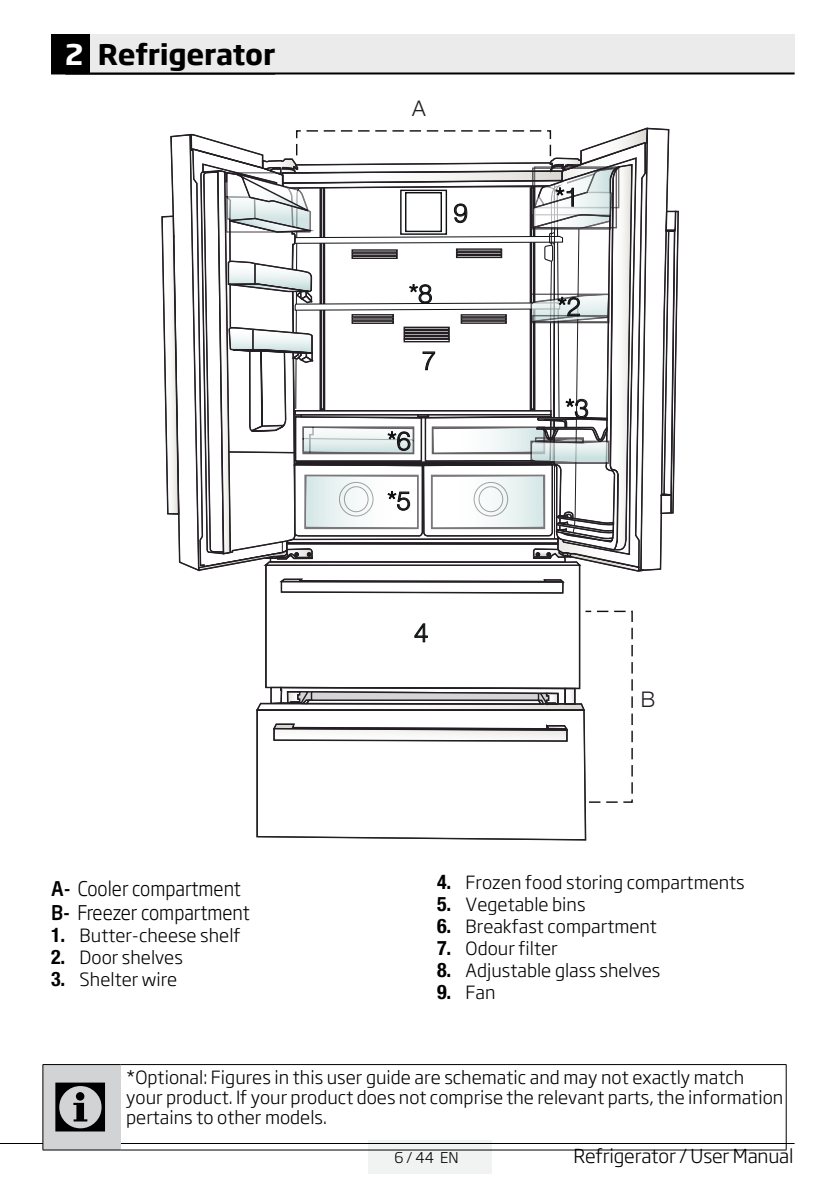
<style>
.page{position:relative;width:840px;height:1191px;background:#fff}
.page>*{position:absolute;margin:0;border:0;box-sizing:border-box;transform-origin:0 0}
.t1{font:72px "ZIWARNUN";color:#000}
.t2{font:700 28px "Soho Gothic Pro";letter-spacing:-.01em;color:#000}
.t3{font:300 25.8px "Helvetica Neue LT Pro";color:#231e22}
.t4{font:300 21.4px "Helvetica Neue";color:#231e24}
.t5{font:300 20px/24px "Soho Gothic Pro";color:#000;scale:.9 1}
.t6{font:300 19px "Soho Gothic Pro";letter-spacing:-.01em;color:#000}
.t7{font:300 18px/20px "Soho Gothic Pro";color:#000}
.t8{font:300 14.6px "Soho Gothic Pro";color:#000}
.s1{color:#fff}
.s2{font-weight:500}
.s3{font-family:"Helvetica Neue LT Pro";font-weight:700;font-stretch:condensed;font-size:20px}
</style>
<div class="page">
<div style="left:368px;top:1140px;width:123px;height:33px;background:#f1f2f2"></div>
<hr style="left:0;top:1143px;width:794px;height:1px;background:#000">
<div style="left:51px;top:34px;width:39px;height:40px;background:#000"></div>
<div style="left:90px;top:34px;width:704px;height:40px;background:#ebebec"></div>
<hr style="left:51px;top:72px;width:743px;height:2px;background:#000">
<svg style="left:161px;top:127px;width:518px;height:714px"></svg>
<hr style="left:65px;top:74px;width:210px;height:1px;background:#000">
<div style="left:43px;top:1064px;width:77px;height:86px;background:#d1d3d4"></div>
<hr style="left:43px;top:1149px;width:77px;height:1px;background:#000">
<hr style="left:120px;top:1149px;width:666px;height:1px;background:#000">
<hr style="left:43px;top:1064px;width:77px;height:1px;background:#000">
<hr style="left:43px;top:1064px;width:1px;height:85px;background:#000">
<hr style="left:120px;top:1064px;width:666px;height:1px;background:#000">
<hr style="left:785px;top:1064px;width:1px;height:85px;background:#000">
<h2 class="t2" style="left:65px;top:33px;width:211px"><span class="s1">2</span> Refrigerator</h2>
<p class="t5" style="left:51px;top:875px;width:222px"><span class="s2">A-</span> Cooler compartment<br><span class="s2">B-</span> Freezer compartment</p>
<p class="t7" style="left:51px;top:924px;width:191px"><span class="s3">1.</span> Butter-cheese shelf</p>
<p class="t7" style="left:51px;top:946px;width:133px"><span class="s3">2.</span> Door shelves</p>
<p class="t7" style="left:51px;top:968px;width:128px"><span class="s3">3.</span> Shelter wire</p>
<p class="t4" style="left:412px;top:91px;width:15px">A</p>
<h3 class="t3" style="left:453px;top:197px;width:16px">9</h3>
<h3 class="t3" style="left:409px;top:278px;width:25px">*8</h3>
<h3 class="t3" style="left:421px;top:345px;width:16px">7</h3>
<h3 class="t3" style="left:387px;top:425px;width:25px">*6</h3>
<h3 class="t3" style="left:387px;top:485px;width:25px">*5</h3>
<h3 class="t3" style="left:414px;top:617px;width:16px">4</h3>
<h3 class="t3" style="left:555px;top:181px;width:25px">*1</h3>
<h3 class="t3" style="left:557px;top:291px;width:25px">*2</h3>
<h3 class="t3" style="left:565px;top:392px;width:25px">*3</h3>
<p class="t4" style="left:640px;top:682px;width:16px">B</p>
<p class="t7" style="left:437px;top:871px;width:309px"><span class="s3">4.</span> Frozen food storing compartments</p>
<p class="t7" style="left:437px;top:893px;width:150px"><span class="s3">5.</span> Vegetable bins</p>
<p class="t7" style="left:437px;top:915px;width:221px"><span class="s3">6.</span> Breakfast compartment</p>
<p class="t7" style="left:437px;top:937px;width:122px"><span class="s3">7.</span> Odour filter</p>
<p class="t7" style="left:437px;top:959px;width:225px"><span class="s3">8.</span> Adjustable glass shelves</p>
<p class="t7" style="left:437px;top:981px;width:60px"><span class="s3">9.</span> Fan</p>
<h1 class="t1" style="left:51px;top:1069px;width:63px">C</h1>
<p class="t7" style="left:126px;top:1066px;width:658px">*Optional: Figures in this user guide are schematic and may not exactly match your product. If your product does not comprise the relevant parts, the information pertains to other models.</p>
<p class="t8" style="left:394px;top:1146px;width:66px">6 / 44 EN</p>
<p class="t6" style="left:573px;top:1141px;width:221px">Refrigerator / User Manual</p>
</div>
